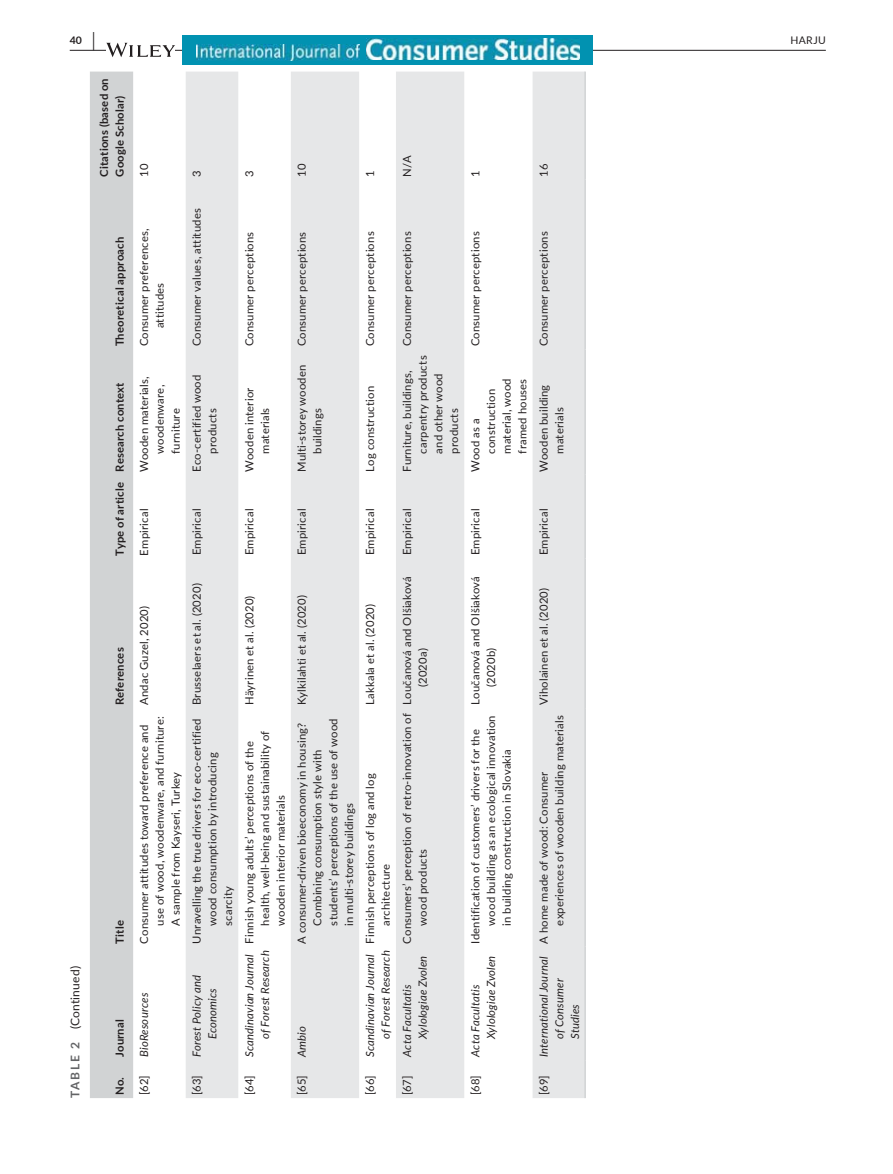
<style>
.page{position:relative;width:893px;height:1174px;background:#fff}
.page>*{position:absolute;margin:0;border:0;box-sizing:border-box;transform-origin:0 0}
.t1{font:12px "Lato";letter-spacing:.015em;color:#231f20}
.t2{font:11.25px/15.8px "Lato";letter-spacing:.015em;color:#231f20}
.t3{font:italic 11.25px/15.8px "Lato";letter-spacing:.015em;color:#231f20}
.t4{font:700 11.25px/15.8px "Lato";letter-spacing:.02em;color:#231f20}
.t5{font:10.5px "Lato";letter-spacing:.025em;color:#231f20}
.t6{font:700 10.5px "Lato";color:#231f20}
.s1{font-size:19.5px}
.s2{font-weight:700;color:#636466}
</style>
<div class="page">
<hr style="left:70px;top:50px;width:756px;height:1px;background:#231f20">
<svg style="left:106px;top:43px;width:69px;height:14px"></svg>
<div style="left:183px;top:35px;width:410px;height:30px;background:#0192b1"></div>
<img style="left:367px;top:38px;width:212px;height:22px">
<img style="left:196px;top:44px;width:164px;height:17px">
<div style="left:90px;top:72px;width:43px;height:1026px;background:#d1d3d4"></div>
<svg style="left:186px;top:72px;width:398px;height:1026px;fill:#e6e7e8"></svg>
<hr style="left:584px;top:1060px;width:2px;height:38px;background:#d1d3d4">
<hr style="left:584px;top:946px;width:2px;height:114px;background:#d1d3d4">
<hr style="left:584px;top:708px;width:2px;height:238px;background:#d1d3d4">
<hr style="left:584px;top:558px;width:2px;height:150px;background:#d1d3d4">
<hr style="left:584px;top:475px;width:2px;height:83px;background:#d1d3d4">
<hr style="left:584px;top:349px;width:2px;height:126px;background:#d1d3d4">
<hr style="left:584px;top:180px;width:2px;height:169px;background:#d1d3d4">
<hr style="left:584px;top:72px;width:2px;height:108px;background:#d1d3d4">
<p class="t6" style="left:70px;top:33px;width:27px">40 <span class="s1">|</span></p>
<p class="t5" style="left:791px;top:33px;width:37px">HARJU</p>
<p class="t1" style="left:66px;top:1098px;width:133px;rotate:-90deg"><span class="s2">TABLE 2</span> (Continued)</p>
<p class="t4" style="left:96px;top:177px;width:100px;rotate:-90deg">Citations (based on<br>Google Scholar)</p>
<p class="t4" style="left:111px;top:346px;width:111px;rotate:-90deg">Theoretical approach</p>
<p class="t4" style="left:111px;top:555px;width:175px;rotate:-90deg">Type of article Research context</p>
<p class="t4" style="left:111px;top:705px;width:59px;rotate:-90deg">References</p>
<p class="t4" style="left:111px;top:943px;width:25px;rotate:-90deg">Title</p>
<p class="t4" style="left:111px;top:1095px;width:77px;rotate:-90deg">No. Journal</p>
<p class="t2" style="left:136px;top:177px;width:14px;rotate:-90deg">10</p>
<p class="t2" style="left:188px;top:177px;width:8px;rotate:-90deg">3</p>
<p class="t2" style="left:136px;top:328px;width:102px;text-indent:-18px;rotate:-90deg">Consumer preferences, attitudes</p>
<p class="t2" style="left:136px;top:454px;width:79px;text-indent:-18px;rotate:-90deg">Wooden materials, woodenware, furniture</p>
<p class="t2" style="left:188px;top:346px;width:140px;rotate:-90deg">Consumer values, attitudes</p>
<p class="t2" style="left:188px;top:454px;width:81px;text-indent:-18px;rotate:-90deg">Eco-certified wood products</p>
<p class="t2" style="left:241px;top:177px;width:8px;rotate:-90deg">3</p>
<p class="t2" style="left:241px;top:346px;width:116px;rotate:-90deg">Consumer perceptions</p>
<p class="t2" style="left:241px;top:472px;width:85px;text-align:center;rotate:-90deg">Wooden interior materials</p>
<p class="t2" style="left:293px;top:177px;width:14px;rotate:-90deg">10</p>
<p class="t2" style="left:293px;top:346px;width:116px;rotate:-90deg">Consumer perceptions</p>
<p class="t2" style="left:293px;top:453px;width:91px;text-indent:-18px;rotate:-90deg">Multi-storey wooden buildings</p>
<p class="t2" style="left:362px;top:177px;width:8px;rotate:-90deg">1</p>
<p class="t2" style="left:362px;top:346px;width:116px;rotate:-90deg">Consumer perceptions</p>
<p class="t2" style="left:362px;top:471px;width:87px;rotate:-90deg">Log construction</p>
<p class="t2" style="left:399px;top:177px;width:22px;rotate:-90deg">N/A</p>
<p class="t2" style="left:467px;top:177px;width:8px;rotate:-90deg">1</p>
<p class="t2" style="left:535px;top:177px;width:14px;rotate:-90deg">16</p>
<p class="t2" style="left:399px;top:346px;width:116px;rotate:-90deg">Consumer perceptions</p>
<p class="t2" style="left:399px;top:453px;width:100px;text-indent:-18px;rotate:-90deg">Furniture, buildings, carpentry products and other wood products</p>
<p class="t2" style="left:467px;top:346px;width:116px;rotate:-90deg">Consumer perceptions</p>
<p class="t2" style="left:467px;top:453px;width:77px;text-indent:-18px;rotate:-90deg">Wood as a construction material, wood framed houses</p>
<p class="t2" style="left:535px;top:346px;width:116px;rotate:-90deg">Consumer perceptions</p>
<p class="t2" style="left:535px;top:471px;width:88px;text-align:center;rotate:-90deg">Wooden building materials</p>
<p class="t2" style="left:136px;top:555px;width:48px;rotate:-90deg">Empirical</p>
<p class="t2" style="left:188px;top:555px;width:48px;rotate:-90deg">Empirical</p>
<p class="t2" style="left:241px;top:555px;width:48px;rotate:-90deg">Empirical</p>
<p class="t2" style="left:136px;top:705px;width:101px;rotate:-90deg">Andac Guzel, 2020)</p>
<p class="t2" style="left:136px;top:925px;width:210px;text-indent:-18px;rotate:-90deg">Consumer attitudes toward preference and use of wood, woodenware, and furniture:<br>A sample from Kayseri, Turkey</p>
<p class="t2" style="left:188px;top:705px;width:123px;rotate:-90deg">Brusselaers et al. (2020)</p>
<p class="t2" style="left:188px;top:925px;width:208px;text-indent:-18px;rotate:-90deg">Unravelling the true drivers for eco-certified wood consumption by introducing scarcity</p>
<p class="t3" style="left:136px;top:1057px;width:66px;rotate:-90deg">BioResources</p>
<p class="t2" style="left:136px;top:1095px;width:21px;rotate:-90deg">[62]</p>
<p class="t3" style="left:188px;top:1057px;width:84px;text-align:center;rotate:-90deg">Forest Policy and<br>Economics</p>
<p class="t2" style="left:188px;top:1095px;width:21px;rotate:-90deg">[63]</p>
<p class="t2" style="left:241px;top:705px;width:111px;rotate:-90deg">Häyrinen et al. (2020)</p>
<p class="t2" style="left:241px;top:925px;width:196px;text-indent:-18px;rotate:-90deg">Finnish young adults’ perceptions of the health, well-being and sustainability of wooden interior materials</p>
<p class="t3" style="left:241px;top:1039px;width:90px;text-indent:-18px;rotate:-90deg">Scandinavian Journal of Forest Research</p>
<p class="t2" style="left:241px;top:1095px;width:21px;rotate:-90deg">[64]</p>
<p class="t2" style="left:293px;top:555px;width:48px;rotate:-90deg">Empirical</p>
<p class="t2" style="left:362px;top:555px;width:48px;rotate:-90deg">Empirical</p>
<p class="t2" style="left:293px;top:705px;width:111px;rotate:-90deg">Kylkilahti et al. (2020)</p>
<p class="t2" style="left:293px;top:925px;width:209px;text-indent:-18px;rotate:-90deg">A consumer-driven bioeconomy in housing?<br>Combining consumption style with students’ perceptions of the use of wood in multi-storey buildings</p>
<p class="t3" style="left:293px;top:1057px;width:33px;rotate:-90deg">Ambio</p>
<p class="t2" style="left:293px;top:1095px;width:21px;rotate:-90deg">[65]</p>
<p class="t2" style="left:362px;top:705px;width:103px;rotate:-90deg">Lakkala et al. (2020)</p>
<p class="t2" style="left:362px;top:925px;width:154px;text-indent:-18px;rotate:-90deg">Finnish perceptions of log and log architecture</p>
<p class="t3" style="left:362px;top:1039px;width:90px;text-indent:-18px;rotate:-90deg">Scandinavian Journal of Forest Research</p>
<p class="t2" style="left:362px;top:1095px;width:21px;rotate:-90deg">[66]</p>
<p class="t2" style="left:399px;top:555px;width:48px;rotate:-90deg">Empirical</p>
<p class="t2" style="left:399px;top:687px;width:112px;text-indent:-18px;rotate:-90deg">Loučanová and Olšiaková (2020a)</p>
<p class="t2" style="left:399px;top:925px;width:214px;text-indent:-18px;rotate:-90deg">Consumers’ perception of retro-innovation of wood products</p>
<p class="t3" style="left:399px;top:1039px;width:85px;text-indent:-18px;rotate:-90deg">Acta Facultatis<br>Xylologiae Zvolen</p>
<p class="t2" style="left:399px;top:1095px;width:21px;rotate:-90deg">[67]</p>
<p class="t2" style="left:467px;top:555px;width:48px;rotate:-90deg">Empirical</p>
<p class="t2" style="left:467px;top:687px;width:112px;text-indent:-18px;rotate:-90deg">Loučanová and Olšiaková (2020b)</p>
<p class="t2" style="left:467px;top:925px;width:212px;text-indent:-18px;rotate:-90deg">Identification of customers’ drivers for the wood building as an ecological innovation in building construction in Slovakia</p>
<p class="t3" style="left:467px;top:1039px;width:85px;text-indent:-18px;rotate:-90deg">Acta Facultatis<br>Xylologiae Zvolen</p>
<p class="t2" style="left:467px;top:1095px;width:21px;rotate:-90deg">[68]</p>
<p class="t2" style="left:535px;top:555px;width:48px;rotate:-90deg">Empirical</p>
<p class="t2" style="left:535px;top:705px;width:119px;rotate:-90deg">Viholainen et al. (2020)</p>
<p class="t2" style="left:535px;top:925px;width:212px;text-indent:-18px;rotate:-90deg">A home made of wood: Consumer experiences of wooden building materials</p>
<p class="t3" style="left:535px;top:1039px;width:84px;text-indent:-18px;rotate:-90deg">International Journal of Consumer<br>Studies</p>
<p class="t2" style="left:535px;top:1095px;width:21px;rotate:-90deg">[69]</p>
</div>
